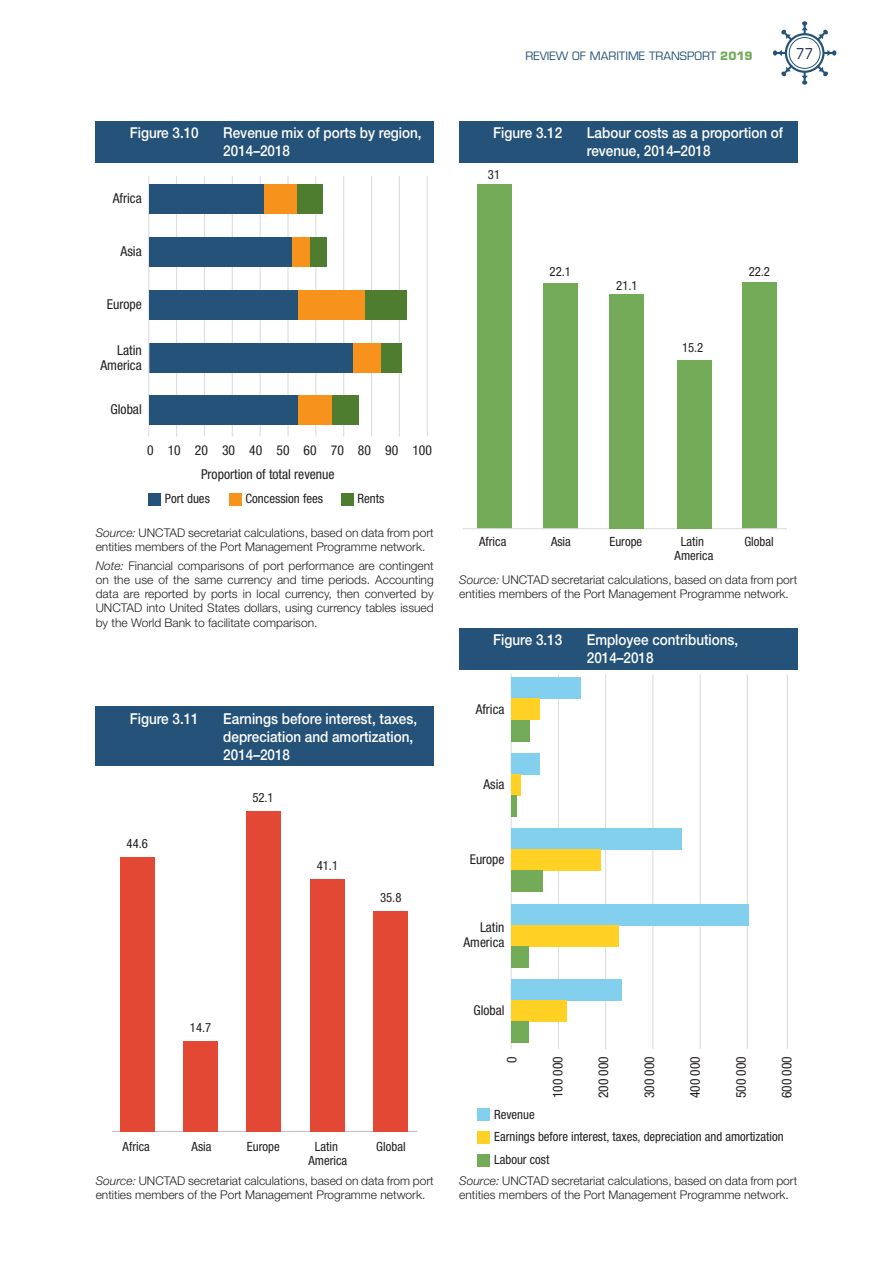
<style>
.page{position:relative;width:893px;height:1263px;background:#fff}
.page>*{position:absolute;margin:0;border:0;box-sizing:border-box;transform-origin:0 0}
.t1{font:500 15px/18px "Helvetica Neue LT Std";color:#fff;scale:.9 1}
.t2{font:condensed 15px "Eurostile LT Std";color:#0c2243}
.t3{font:condensed 13.65px/24px "Helvetica Neue LT Std";color:#231f20}
.t4{font:condensed 13.5px/15px "Helvetica Neue LT Std";color:#231f20;text-align:right}
.t5{font:condensed 12.9px "Helvetica Neue LT Std";color:#231f20}
.t6{font:condensed 12.75px/13.5px "Helvetica Neue LT Std";color:#231f20;text-align:center}
.t7{font:300 12px/14.2px "Helvetica Neue LT Std";color:#231f20}
.t8{font:11.25px "Eurostile LT Std";color:#255278}
.s1{font-weight:700;color:#73ab58}
.s2{font-style:italic}
</style>
<div class="page">
<svg style="left:773px;top:21px;width:63px;height:64px"></svg>
<div style="left:789px;top:37px;width:31px;height:32px;border:1px solid #255278;border-radius:50%"></div>
<div style="left:96px;top:121px;width:338px;height:42px;background:#255278"></div>
<hr style="left:176px;top:176px;width:1px;height:260px;background:#dcdddf">
<hr style="left:204px;top:176px;width:1px;height:260px;background:#dcdddf">
<hr style="left:232px;top:176px;width:1px;height:260px;background:#dcdddf">
<hr style="left:260px;top:176px;width:1px;height:260px;background:#dcdddf">
<hr style="left:287px;top:176px;width:2px;height:260px;background:#dcdddf">
<hr style="left:315px;top:176px;width:1px;height:260px;background:#dcdddf">
<hr style="left:343px;top:176px;width:1px;height:260px;background:#dcdddf">
<hr style="left:371px;top:176px;width:1px;height:260px;background:#dcdddf">
<hr style="left:399px;top:176px;width:1px;height:260px;background:#dcdddf">
<hr style="left:427px;top:176px;width:1px;height:260px;background:#dcdddf">
<div style="left:149px;top:343px;width:204px;height:29px;background:#255278"></div>
<div style="left:353px;top:343px;width:28px;height:29px;background:#f7931d"></div>
<div style="left:381px;top:343px;width:21px;height:29px;background:#4f7d2f"></div>
<hr style="left:148px;top:176px;width:1px;height:260px;background:#dcdddf">
<div style="left:297px;top:395px;width:35px;height:30px;background:#f7931d"></div>
<div style="left:332px;top:395px;width:26px;height:30px;background:#4f7d2f"></div>
<div style="left:149px;top:395px;width:148px;height:30px;background:#255278"></div>
<div style="left:149px;top:290px;width:149px;height:30px;background:#255278"></div>
<div style="left:298px;top:290px;width:67px;height:30px;background:#f7931d"></div>
<div style="left:365px;top:290px;width:42px;height:30px;background:#4f7d2f"></div>
<div style="left:310px;top:237px;width:17px;height:29px;background:#4f7d2f"></div>
<div style="left:149px;top:237px;width:143px;height:29px;background:#255278"></div>
<div style="left:292px;top:237px;width:18px;height:29px;background:#f7931d"></div>
<div style="left:149px;top:184px;width:115px;height:30px;background:#255278"></div>
<div style="left:264px;top:184px;width:33px;height:30px;background:#f7931d"></div>
<div style="left:297px;top:184px;width:25px;height:30px;background:#4f7d2f"></div>
<div style="left:341px;top:493px;width:12px;height:13px;background:#4f7d2f"></div>
<div style="left:148px;top:493px;width:13px;height:13px;background:#255278"></div>
<div style="left:229px;top:493px;width:12px;height:13px;background:#f7931d"></div>
<div style="left:96px;top:707px;width:338px;height:59px;background:#255278"></div>
<hr style="left:112px;top:1131px;width:305px;height:1px;background:#bcbdc0">
<div style="left:374px;top:911px;width:34px;height:220px;background:#e34835"></div>
<div style="left:184px;top:1041px;width:34px;height:90px;background:#e34835"></div>
<div style="left:120px;top:857px;width:34px;height:274px;background:#e34835"></div>
<div style="left:246px;top:811px;width:34px;height:320px;background:#e34835"></div>
<div style="left:310px;top:879px;width:34px;height:252px;background:#e34835"></div>
<div style="left:459px;top:121px;width:338px;height:42px;background:#255278"></div>
<div style="left:742px;top:282px;width:34px;height:247px;background:#73ab58"></div>
<div style="left:543px;top:283px;width:34px;height:246px;background:#73ab58"></div>
<div style="left:477px;top:184px;width:34px;height:345px;background:#73ab58"></div>
<hr style="left:463px;top:528px;width:324px;height:1px;background:#dcdddf">
<div style="left:677px;top:360px;width:34px;height:169px;background:#73ab58"></div>
<div style="left:610px;top:294px;width:34px;height:235px;background:#73ab58"></div>
<div style="left:459px;top:628px;width:338px;height:42px;background:#255278"></div>
<hr style="left:787px;top:675px;width:1px;height:374px;background:#dcdddf">
<hr style="left:747px;top:675px;width:1px;height:374px;background:#dcdddf">
<hr style="left:700px;top:675px;width:1px;height:374px;background:#dcdddf">
<hr style="left:652px;top:675px;width:1px;height:374px;background:#dcdddf">
<hr style="left:605px;top:675px;width:1px;height:374px;background:#dcdddf">
<hr style="left:558px;top:675px;width:1px;height:374px;background:#dcdddf">
<hr style="left:511px;top:675px;width:1px;height:374px;background:#dcdddf">
<div style="left:477px;top:1154px;width:13px;height:13px;background:#73ab58"></div>
<div style="left:477px;top:1108px;width:13px;height:13px;background:#83d0ee"></div>
<div style="left:477px;top:1131px;width:13px;height:13px;background:#ffd124"></div>
<div style="left:511px;top:979px;width:111px;height:21px;background:#83d0ee"></div>
<div style="left:511px;top:1000px;width:56px;height:21px;background:#ffd124"></div>
<div style="left:511px;top:1021px;width:17px;height:22px;background:#73ab58"></div>
<div style="left:511px;top:828px;width:171px;height:22px;background:#83d0ee"></div>
<div style="left:511px;top:850px;width:89px;height:21px;background:#ffd124"></div>
<div style="left:511px;top:871px;width:32px;height:21px;background:#73ab58"></div>
<div style="left:511px;top:904px;width:238px;height:21px;background:#83d0ee"></div>
<div style="left:511px;top:925px;width:108px;height:21px;background:#ffd124"></div>
<div style="left:511px;top:946px;width:17px;height:21px;background:#73ab58"></div>
<div style="left:511px;top:753px;width:28px;height:21px;background:#83d0ee"></div>
<div style="left:511px;top:774px;width:10px;height:21px;background:#ffd124"></div>
<div style="left:511px;top:795px;width:6px;height:21px;background:#73ab58"></div>
<div style="left:511px;top:678px;width:69px;height:21px;background:#83d0ee"></div>
<div style="left:511px;top:699px;width:29px;height:21px;background:#ffd124"></div>
<div style="left:511px;top:720px;width:19px;height:21px;background:#73ab58"></div>
<p class="t8" style="left:525px;top:49px;width:229px">REVIEW OF MARITIME TRANSPORT <span class="s1">2019</span></p>
<p class="t2" style="left:796px;top:44px;width:18px">77</p>
<p class="t1" style="left:130px;top:124px;width:78px">Figure 3.10</p>
<p class="t1" style="left:223px;top:124px;width:222px">Revenue mix of ports by region,<br>2014–2018</p>
<p class="t3" style="left:113px;top:186px;width:31px">Africa</p>
<p class="t3" style="left:121px;top:239px;width:23px">Asia</p>
<p class="t3" style="left:107px;top:292px;width:37px">Europe</p>
<p class="t3" style="left:100px;top:342px;width:43px;line-height:15.1px;text-align:right">Latin<br>America</p>
<p class="t3" style="left:110px;top:397px;width:33px">Global</p>
<p class="t3" style="left:201px;top:438px;width:232px;text-indent:-54px">0 10 20 30 40 50 60 70 80 90 100<br>Proportion of total revenue</p>
<p class="t5" style="left:165px;top:491px;width:47px">Port dues</p>
<p class="t5" style="left:245px;top:491px;width:79px">Concession fees</p>
<p class="t5" style="left:357px;top:491px;width:28px">Rents</p>
<p class="t7" style="left:96px;top:525px;width:340px"><span class="s2">Source:</span> UNCTAD secretariat calculations, based on data from port entities members of the Port Management Programme network.</p>
<p class="t7" style="left:96px;top:558px;width:340px;text-align:justify"><span class="s2">Note:</span> Financial comparisons of port performance are contingent on the use of the same currency and time periods. Accounting data are reported by ports in local currency, then converted by UNCTAD into United States dollars, using currency tables issued by the World Bank to facilitate comparison.</p>
<p class="t1" style="left:130px;top:709px;width:78px">Figure 3.11</p>
<p class="t1" style="left:223px;top:709px;width:217px">Earnings before interest, taxes, depreciation and amortization,<br>2014–2018</p>
<p class="t6" style="left:127px;top:837px;width:23px">44.6</p>
<p class="t6" style="left:252px;top:791px;width:23px">52.1</p>
<p class="t6" style="left:317px;top:858px;width:23px">41.1</p>
<p class="t6" style="left:380px;top:891px;width:23px">35.8</p>
<p class="t6" style="left:190px;top:1020px;width:23px">14.7</p>
<p class="t6" style="left:376px;top:1140px;width:31px">Global</p>
<p class="t6" style="left:123px;top:1140px;width:29px">Africa</p>
<p class="t6" style="left:192px;top:1140px;width:21px">Asia</p>
<p class="t7" style="left:96px;top:1173px;width:340px"><span class="s2">Source:</span> UNCTAD secretariat calculations, based on data from port entities members of the Port Management Programme network.</p>
<p class="t6" style="left:247px;top:1140px;width:34px">Europe</p>
<p class="t6" style="left:308px;top:1140px;width:40px">Latin<br>America</p>
<p class="t1" style="left:493px;top:124px;width:78px">Figure 3.12</p>
<p class="t1" style="left:587px;top:124px;width:220px">Labour costs as a proportion of revenue, 2014–2018</p>
<p class="t6" style="left:488px;top:168px;width:14px">31</p>
<p class="t6" style="left:550px;top:265px;width:23px">22.1</p>
<p class="t6" style="left:616px;top:278px;width:23px">21.1</p>
<p class="t6" style="left:682px;top:341px;width:23px">15.2</p>
<p class="t6" style="left:749px;top:265px;width:23px">22.2</p>
<p class="t6" style="left:479px;top:535px;width:29px">Africa</p>
<p class="t6" style="left:551px;top:535px;width:21px">Asia</p>
<p class="t6" style="left:744px;top:535px;width:31px">Global</p>
<p class="t6" style="left:609px;top:535px;width:34px">Europe</p>
<p class="t6" style="left:675px;top:535px;width:40px">Latin<br>America</p>
<p class="t7" style="left:459px;top:572px;width:340px"><span class="s2">Source:</span> UNCTAD secretariat calculations, based on data from port entities members of the Port Management Programme network.</p>
<p class="t1" style="left:493px;top:631px;width:78px">Figure 3.13</p>
<p class="t1" style="left:587px;top:631px;width:170px">Employee contributions,<br>2014–2018</p>
<p class="t4" style="left:476px;top:701px;width:30px">Africa</p>
<p class="t4" style="left:483px;top:777px;width:22px">Asia</p>
<p class="t4" style="left:470px;top:852px;width:36px">Europe</p>
<p class="t4" style="left:463px;top:920px;width:42px">Latin<br>America</p>
<p class="t4" style="left:473px;top:1003px;width:32px">Global</p>
<p class="t4" style="left:504px;top:1062px;width:8px;rotate:-90deg">0</p>
<p class="t4" style="left:550px;top:1098px;width:44px;rotate:-90deg">100 000</p>
<p class="t4" style="left:596px;top:1098px;width:44px;rotate:-90deg">200 000</p>
<p class="t4" style="left:642px;top:1098px;width:44px;rotate:-90deg">300 000</p>
<p class="t4" style="left:687px;top:1098px;width:44px;rotate:-90deg">400 000</p>
<p class="t4" style="left:733px;top:1098px;width:44px;rotate:-90deg">500 000</p>
<p class="t4" style="left:779px;top:1098px;width:44px;rotate:-90deg">600 000</p>
<p class="t6" style="left:494px;top:1102px;width:291px;line-height:23px;text-align:left">Revenue<br>Earnings before interest, taxes, depreciation and amortization</p>
<p class="t6" style="left:494px;top:1153px;width:57px">Labour cost</p>
<p class="t7" style="left:459px;top:1173px;width:340px"><span class="s2">Source:</span> UNCTAD secretariat calculations, based on data from port entities members of the Port Management Programme network.</p>
</div>
